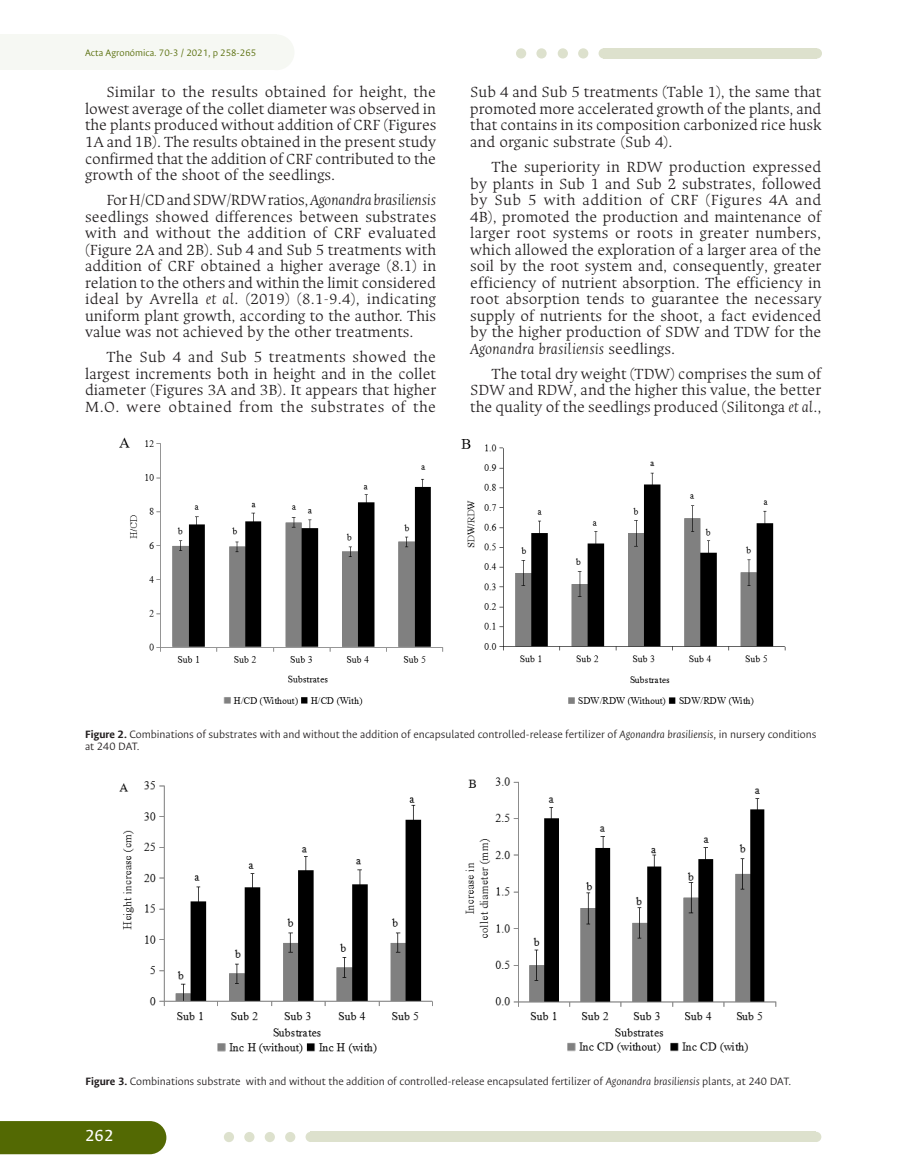
<style>
.page{position:relative;width:915px;height:1170px;background:#fff}
.page>*{position:absolute;margin:0;border:0;box-sizing:border-box;transform-origin:0 0}
.t1{font:18px "Ancizar Sans";color:#fff}
.Cuerpo_11_11{font:300 16.5px/16.5px "Ancizar Serif";color:#231f20;text-align:justify}
.texto_figuras_8{font:300 12px/12px "Ancizar Sans";color:#231f20}
.cabezote_izquierda{font:300 10.5px "Ancizar Sans";color:#536903}
.s1{font-style:italic}
.s2{font-weight:700}
</style>
<div class="page">
<div style="left:0;top:1121px;width:166px;height:33px;background:#536903"></div>
<div style="left:0;top:34px;width:276px;height:36px;background:#f6f8f3"></div>
<div style="left:603px;top:48px;width:213px;height:10px;background:#dde1cd"></div>
<div style="left:310px;top:1131px;width:506px;height:10px;background:#dde1cd"></div>
<div style="left:578px;top:48px;width:10px;height:10px;background:#dde1cd;border-radius:50%"></div>
<div style="left:536px;top:48px;width:10px;height:10px;background:#dde1cd;border-radius:50%"></div>
<div style="left:557px;top:48px;width:10px;height:10px;background:#dde1cd;border-radius:50%"></div>
<div style="left:516px;top:48px;width:10px;height:10px;background:#dde1cd;border-radius:50%"></div>
<div style="left:285px;top:1131px;width:10px;height:10px;background:#dde1cd;border-radius:50%"></div>
<div style="left:244px;top:1131px;width:10px;height:10px;background:#dde1cd;border-radius:50%"></div>
<div style="left:264px;top:1131px;width:11px;height:10px;background:#dde1cd;border-radius:50%"></div>
<div style="left:224px;top:1131px;width:10px;height:10px;background:#dde1cd;border-radius:50%"></div>
<div style="left:259px;top:34px;width:35px;height:36px;background:#f6f8f3;border-radius:50%"></div>
<div style="left:598px;top:48px;width:10px;height:10px;background:#dde1cd;border-radius:50%"></div>
<div style="left:305px;top:1131px;width:10px;height:10px;background:#dde1cd;border-radius:50%"></div>
<div style="left:811px;top:48px;width:10px;height:10px;background:#dde1cd;border-radius:50%"></div>
<div style="left:810px;top:1131px;width:11px;height:10px;background:#dde1cd;border-radius:50%"></div>
<img style="left:119px;top:437px;width:667px;height:269px">
<img style="left:119px;top:777px;width:658px;height:277px">
<p class="cabezote_izquierda" style="left:85px;top:47px;width:172px">Acta Agronómica. 70-3 / 2021, p 258-265</p>
<p class="Cuerpo_11_11" style="left:85px;top:84px;width:353px;text-indent:21px">Similar to the results obtained for height, the lowest average of the collet diameter was observed in the plants produced without addition of CRF (Figures 1A and 1B). The results obtained in the present study confirmed that the addition of CRF contributed to the growth of the shoot of the seedlings.</p>
<p class="Cuerpo_11_11" style="left:85px;top:191px;width:352px;text-indent:21px">For H/CD and SDW/RDW ratios, <span class="s1">Agonandrabrasiliensis </span>seedlings showed differences between substrates with and without the addition of CRF evaluated (Figure 2A and 2B). Sub 4 and Sub 5 treatments with addition of CRF obtained a higher average (8.1) in relation to the others and within the limit considered ideal by Avrella <span class="s1">et al</span>. (2019) (8.1-9.4), indicating uniform plant growth, according to the author. This value was not achieved by the other treatments.</p>
<p class="Cuerpo_11_11" style="left:85px;top:348px;width:352px;text-indent:21px">The Sub 4 and Sub 5 treatments showed the largest increments both in height and in the collet diameter (Figures 3A and 3B). It appears that higher M.O. were obtained from the substrates of the</p>
<p class="Cuerpo_11_11" style="left:470px;top:84px;width:353px">Sub 4 and Sub 5 treatments (Table 1), the same that promoted more accelerated growth of the plants, and that contains in its composition carbonized rice husk and organic substrate (Sub 4).</p>
<p class="Cuerpo_11_11" style="left:470px;top:158px;width:353px;text-indent:21px">The superiority in RDW production expressed by plants in Sub 1 and Sub 2 substrates, followed by Sub 5 with addition of CRF (Figures 4A and 4B), promoted the production and maintenance of larger root systems or roots in greater numbers, which allowed the exploration of a larger area of the soil by the root system and, consequently, greater efficiency of nutrient absorption. The efficiency in root absorption tends to guarantee the necessary supply of nutrients for the shoot, a fact evidenced by the higher production of SDW and TDW for the <span class="s1">Agonandra brasiliensis</span> seedlings.</p>
<p class="Cuerpo_11_11" style="left:470px;top:365px;width:352px;text-indent:21px">The total dry weight (TDW) comprises the sum of SDW and RDW, and the higher this value, the better the quality of the seedlings produced (Silitonga <span class="s1">et al</span>.,</p>
<p class="texto_figuras_8" style="left:85px;top:727px;width:732px"><span class="s2">Figure 2.</span> Combinations of substrates with and without the addition of encapsulated controlled-release fertilizer of <span class="s1">Agonandra brasiliensis</span>, in nursery conditions at 240 DAT.</p>
<p class="texto_figuras_8" style="left:85px;top:1075px;width:707px"><span class="s2">Figure 3.</span> Combinations substrate with and without the addition of controlled-release encapsulated fertilizer of <span class="s1">Agonandra brasiliensis</span> plants, at 240 DAT.</p>
<p class="t1" style="left:85px;top:1125px;width:30px">262</p>
</div>
